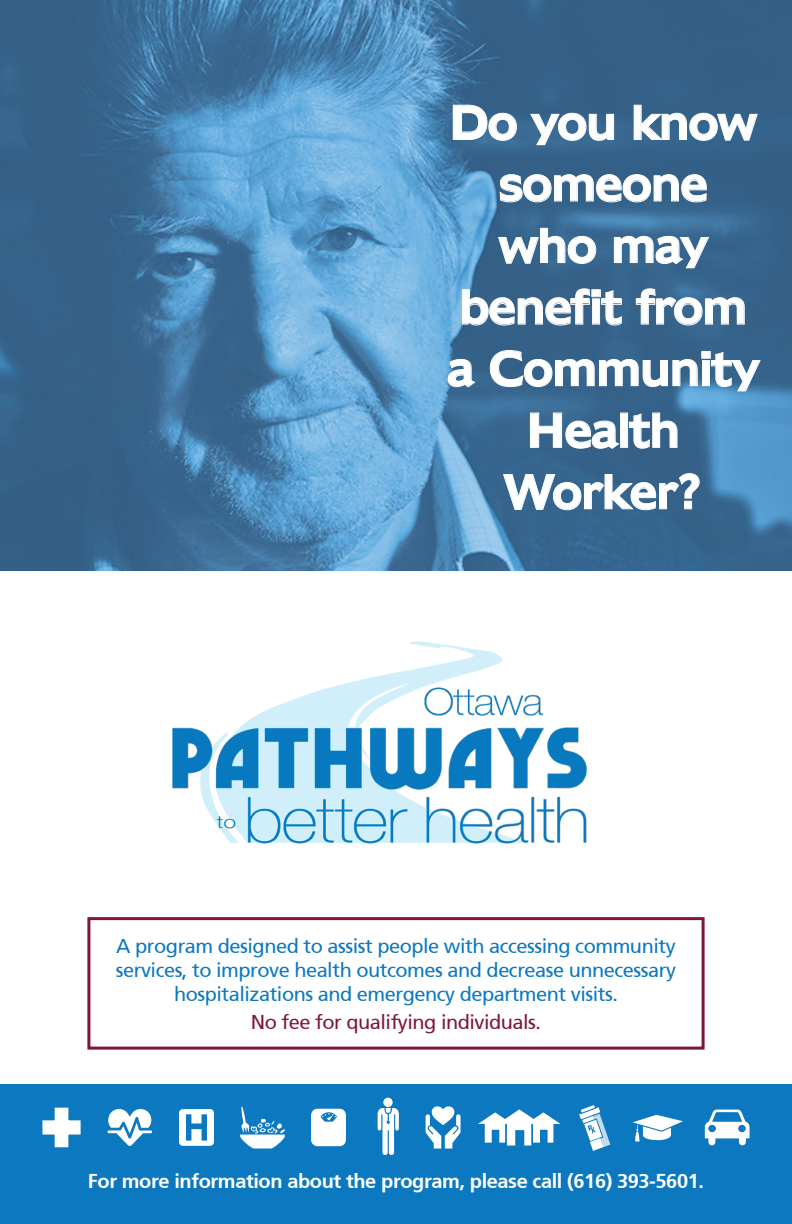
<style>
.page{position:relative;width:792px;height:1224px;background:#fff}
.page>*{position:absolute;margin:0;border:0;box-sizing:border-box;transform-origin:0 0}
.t1{font:700 42.2px/61.6px "Adams";letter-spacing:-.06em;color:#fff;text-align:center}
.t2{font:20px/24px "Frutiger SAIN Rmv 1 Roman";letter-spacing:-.025em;color:#0c78bf;text-align:center}
.t3{font:700 20px "Frutiger SAIN Bdv 1";letter-spacing:-.02em;color:#fff}
.t4{font:20px "Frutiger SAIN Rmv 1 Roman";letter-spacing:-.025em;color:#801637}
</style>
<div class="page">
<img style="left:0;top:0;width:792px;height:570px">
<div style="left:0;top:1084px;width:792px;height:140px;background:#0c78bf"></div>
<svg style="left:453px;top:105px;width:64px;height:36px;background:#537c9f"></svg>
<svg style="left:530px;top:113px;width:84px;height:32px;background:#557ea1"></svg>
<svg style="left:634px;top:105px;width:124px;height:36px;background:#50789a"></svg>
<svg style="left:500px;top:174px;width:207px;height:28px;background:#587c9c"></svg>
<svg style="left:498px;top:228px;width:98px;height:36px;background:#517a9d"></svg>
<svg style="left:614px;top:236px;width:95px;height:32px;background:#557d9f"></svg>
<svg style="left:462px;top:288px;width:160px;height:38px;background:#547a9c"></svg>
<svg style="left:636px;top:288px;width:109px;height:37px;background:#527b9e"></svg>
<svg style="left:448px;top:359px;width:27px;height:28px"></svg>
<svg style="left:490px;top:350px;width:271px;height:41px;background:#4e779b"></svg>
<svg style="left:530px;top:413px;width:89px;height:36px;background:#537a9d"></svg>
<div style="left:620px;top:413px;width:8px;height:34px;border:1px solid #fff"></div>
<svg style="left:629px;top:413px;width:48px;height:36px;background:#537899"></svg>
<svg style="left:503px;top:473px;width:197px;height:37px;background:#50799c"></svg>
<div style="left:87px;top:917px;width:618px;height:133px;border:3px solid #801637"></div>
<img style="left:172px;top:641px;width:415px;height:203px">
<svg style="left:107px;top:1109px;width:45px;height:37px"></svg>
<svg style="left:42px;top:1107px;width:39px;height:41px"></svg>
<svg style="left:426px;top:1106px;width:35px;height:43px"></svg>
<svg style="left:478px;top:1109px;width:83px;height:37px"></svg>
<svg style="left:705px;top:1110px;width:45px;height:36px"></svg>
<div style="left:738px;top:1125px;width:8px;height:7px;background:#0c78bf;border-radius:50%"></div>
<div style="left:708px;top:1125px;width:8px;height:7px;background:#0c78bf;border-radius:50%"></div>
<svg style="left:633px;top:1115px;width:50px;height:26px"></svg>
<svg style="left:240px;top:1106px;width:45px;height:42px"></svg>
<svg style="left:311px;top:1109px;width:35px;height:37px"></svg>
<div style="left:180px;top:1110px;width:33px;height:35px;background:#fff;border-radius:3px"></div>
<div style="left:179px;top:1109px;width:35px;height:37px;border:2px solid #fff;border-radius:3px"></div>
<svg style="left:186px;top:1114px;width:21px;height:27px"></svg>
<div style="left:383px;top:1098px;width:10px;height:9px;background:#fff;border-radius:50%"></div>
<svg style="left:378px;top:1108px;width:21px;height:47px"></svg>
<svg style="left:579px;top:1105px;width:31px;height:46px"></svg>
<p class="t1" style="left:446px;top:91px;width:315px">Do you know someone who may benefit from a Community<br>Health<br>Worker?</p>
<p class="t2" style="left:116px;top:934px;width:562px">A program designed to assist people with accessing community services, to improve health outcomes and decrease unnecessary hospitalizations and emergency department visits.</p>
<p class="t4" style="left:251px;top:1010px;width:292px">No fee for qualifying individuals.</p>
<p class="t3" style="left:88px;top:1169px;width:618px">For more information about the program, please call (616) 393-5601.</p>
</div>
